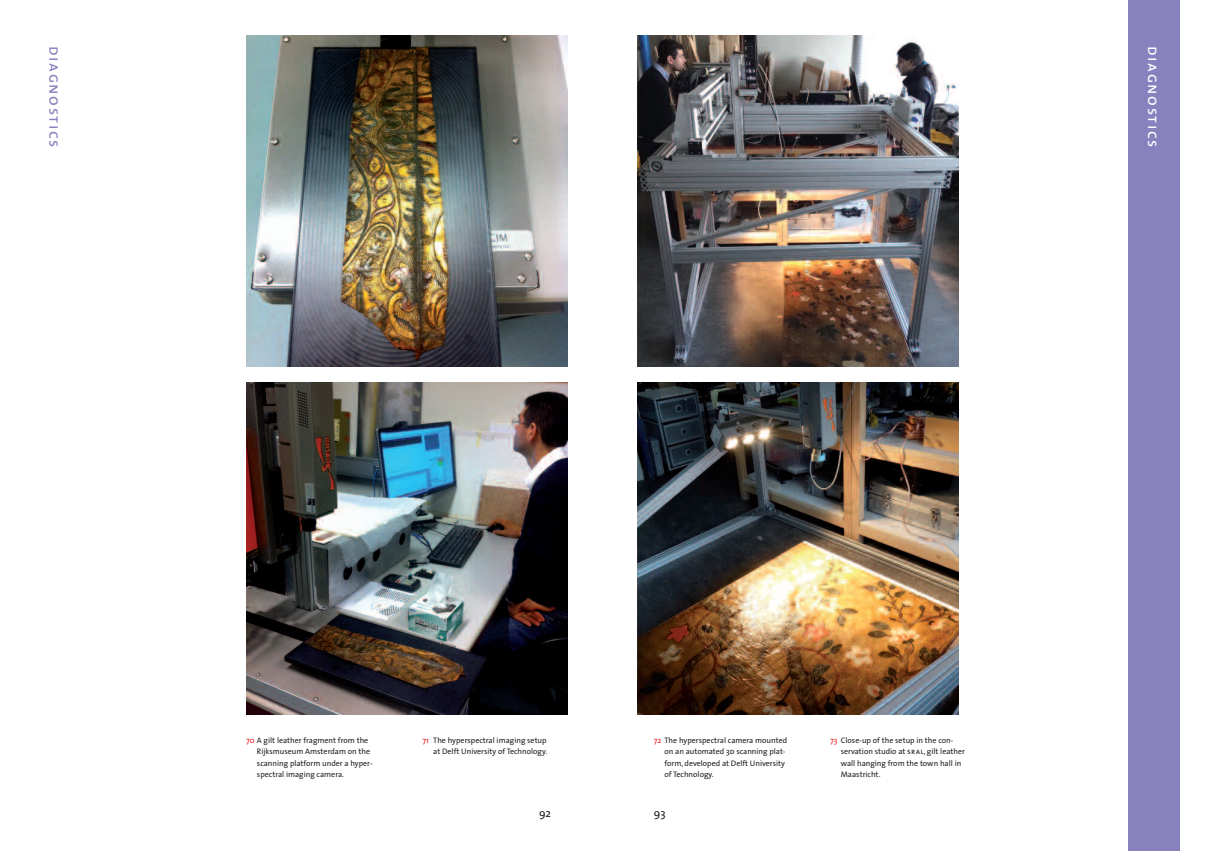
<style>
.page{position:relative;width:1205px;height:851px;background:#fff}
.page>*{position:absolute;margin:0;border:0;box-sizing:border-box;transform-origin:0 0}
.t1{font:16px "The Sans Caps";letter-spacing:.1em;color:#fff}
.t2{font:16px "The Sans Caps";letter-spacing:.1em;color:#8781bd}
.t3{font:11.38px "The Sans";color:#231f20}
.t4{font:8px/11.4px "The Sans";color:#231f20}
.s1{color:#ee1d23}
.s2{font-family:"The Sans Caps"}
</style>
<div class="page">
<img style="left:246px;top:35px;width:321px;height:332px">
<img style="left:246px;top:383px;width:321px;height:331px">
<img style="left:638px;top:35px;width:320px;height:332px">
<img style="left:638px;top:383px;width:320px;height:331px">
<div style="left:1129px;top:0;width:51px;height:850px;background:#8781bd"></div>
<h1 class="t2" style="left:60px;top:46px;width:103px;rotate:90deg">diagnostics</h1>
<h1 class="t1" style="left:1159px;top:46px;width:103px;rotate:90deg">diagnostics</h1>
<p class="t4" style="left:257px;top:735px;width:117px;text-indent:-11px"><span class="s1">70</span> A gilt leather fragment from the<br>Rijksmuseum Amsterdam on the scanning platform under a hyper&shy;spectral imaging camera.</p>
<p class="t4" style="left:423px;top:735px;width:126px;text-align:right"><span class="s1">71</span> The hyperspectral imaging setup at Delft University of Technology.</p>
<p class="t4" style="left:664px;top:735px;width:124px;text-indent:-11px"><span class="s1">72</span> The hyperspectral camera mounted on an automated 3<span class="s2">d</span> scanning plat&shy;form, developed at Delft University of Technology.</p>
<p class="t4" style="left:841px;top:735px;width:126px;text-indent:-11px"><span class="s1">73</span> Close-up of the setup in the con&shy;servation studio at <span class="s2">sral</span>, gilt leather wall hanging from the town hall in<br>Maastricht.</p>
<h2 class="t3" style="left:539px;top:808px;width:14px">92</h2>
<h2 class="t3" style="left:654px;top:808px;width:13px">93</h2>
</div>
